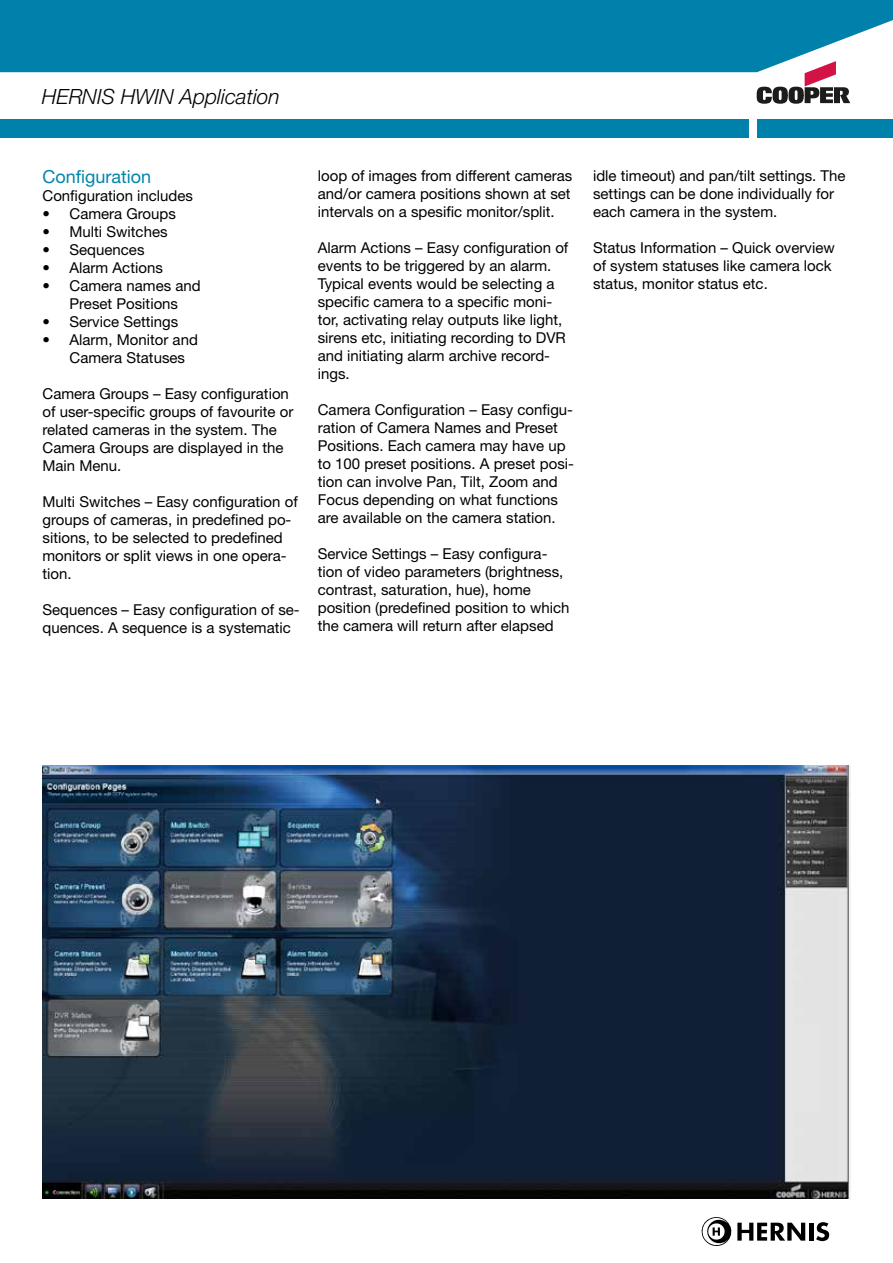
<style>
.page{position:relative;width:893px;height:1263px;background:#fff}
.page>*{position:absolute;margin:0;border:0;box-sizing:border-box;transform-origin:0 0}
.t1{font:italic 300 21px "Helvetica Neue LT Pro";color:#000}
.t2{font:18px "Helvetica Neue LT Pro";color:#0085aa}
.t3{font:15px/18px "Helvetica Neue LT Pro";color:#000}
</style>
<div class="page">
<hr style="left:809px;top:1223px;width:4px;height:17px;background:#000">
<svg style="left:816px;top:1222px;width:13px;height:19px"></svg>
<svg style="left:702px;top:1217px;width:103px;height:29px"></svg>
<div style="left:0;top:120px;width:748px;height:18px;background:#0081ab"></div>
<svg style="left:757px;top:72px;width:93px;height:32px"></svg>
<div style="left:0;top:0;width:893px;height:72px;background:#0081ab"></div>
<div style="left:757px;top:120px;width:136px;height:18px;background:#0081ab"></div>
<img style="left:43px;top:766px;width:807px;height:433px">
<h1 class="t1" style="left:42px;top:84px;width:240px">HERNIS HWIN Application</h1>
<p class="t2" style="left:43px;top:165px;width:110px">Configuration</p>
<p class="t3" style="left:43px;top:186px;width:152px">Configuration includes</p>
<p class="t3" style="left:43px;top:204px;width:135px">• Camera Groups</p>
<p class="t3" style="left:43px;top:222px;width:127px">• Multi Switches</p>
<p class="t3" style="left:43px;top:240px;width:104px">• Sequences</p>
<p class="t3" style="left:43px;top:258px;width:122px">• Alarm Actions</p>
<p class="t3" style="left:43px;top:276px;width:160px;text-align:center">• Camera names and<br>Preset Positions</p>
<p class="t3" style="left:43px;top:312px;width:137px">• Service Settings</p>
<p class="t3" style="left:70px;top:330px;width:130px;text-indent:-27px">• Alarm, Monitor and<br>Camera Statuses</p>
<p class="t3" style="left:43px;top:384px;width:252px">Camera Groups – Easy configuration of user-specific groups of favourite or related cameras in the system. The<br>Camera Groups are displayed in the<br>Main Menu.</p>
<p class="t3" style="left:43px;top:492px;width:257px">Multi Switches – Easy configuration of groups of cameras, in predefined po&shy;sitions, to be selected to predefined monitors or split views in one opera&shy;tion.</p>
<p class="t3" style="left:43px;top:600px;width:259px">Sequences – Easy configuration of se&shy;quences. A sequence is a systematic</p>
<p class="t3" style="left:318px;top:166px;width:256px;text-align:justify">loop of images from different cameras and/or camera positions shown at set intervals on a spesific monitor/split.</p>
<p class="t3" style="left:318px;top:238px;width:252px">Alarm Actions – Easy configuration of events to be triggered by an alarm.<br>Typical events would be selecting a specific camera to a specific moni&shy;tor, activating relay outputs like light, sirens etc, initiating recording to DVR and initiating alarm archive record&shy;ings.</p>
<p class="t3" style="left:318px;top:400px;width:258px">Camera Configuration – Easy configu&shy;ration of Camera Names and Preset Positions. Each camera may have up to 100 preset positions. A preset posi&shy;tion can involve Pan, Tilt, Zoom and Focus depending on what functions are available on the camera station.</p>
<p class="t3" style="left:318px;top:544px;width:253px">Service Settings – Easy configura&shy;tion of video parameters (brightness, contrast, saturation, hue), home position (predefined position to which the camera will return after elapsed</p>
<p class="t3" style="left:593px;top:166px;width:254px">idle timeout) and pan/tilt settings. The settings can be done individually for each camera in the system.</p>
<p class="t3" style="left:593px;top:238px;width:243px">Status Information – Quick overview of system statuses like camera lock status, monitor status etc.</p>
</div>
